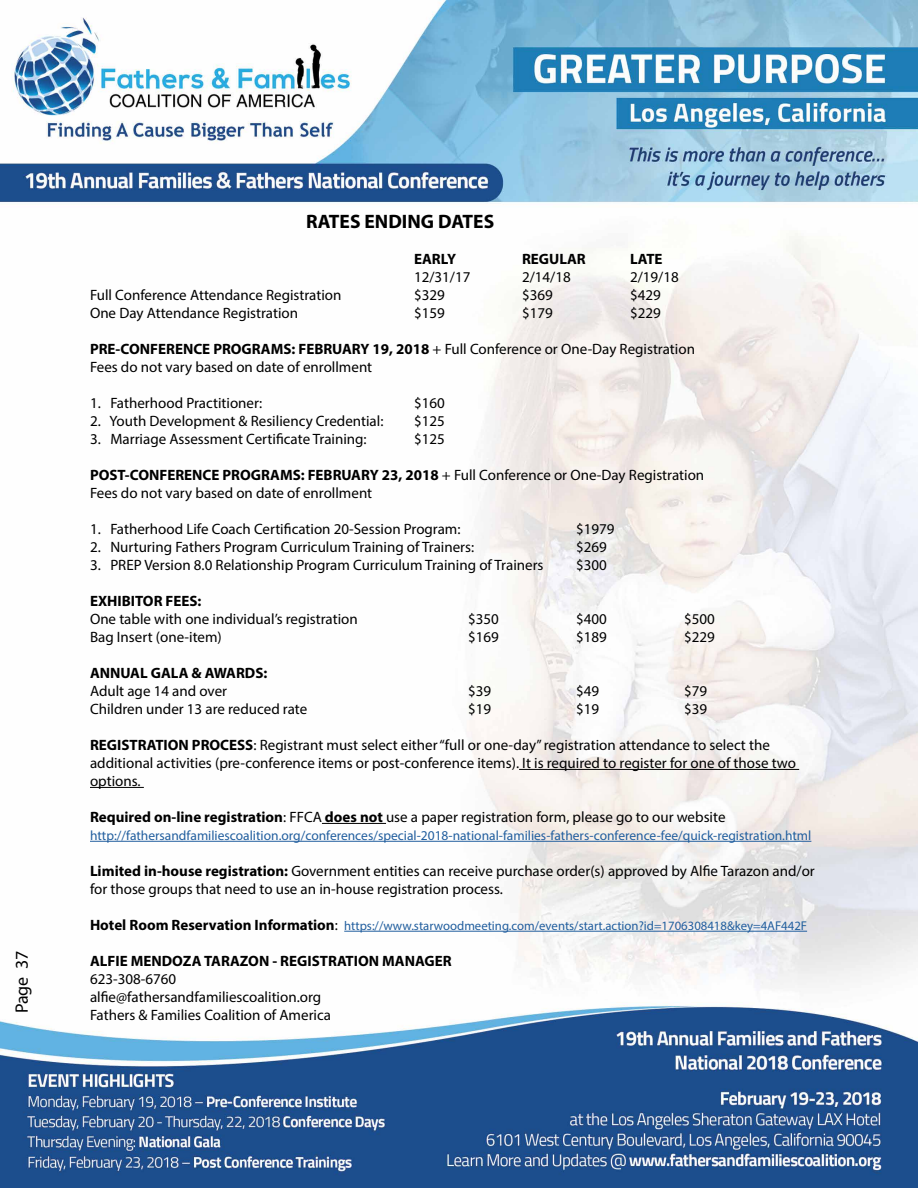
<style>
.page{position:relative;width:918px;height:1188px;background:#fff}
.page>*{position:absolute;margin:0;border:0;box-sizing:border-box;transform-origin:0 0}
.t1{font:700 19.5px "Myriad Pro";color:#000}
.t2{font:18px "Myriad Pro";color:#000}
.t3{font:15px/18px "Myriad Pro";color:#000}
.t4{font:700 15px "Myriad Pro";color:#000}
.t5{font:13.5px "Myriad Pro";color:#215e9e}
.t6{font:12.75px "Myriad Pro";color:#215e9e}
.s1{font-weight:700}
.s2{font-weight:700;font-size:15px;color:#000}
.s3{font-size:15px;color:#000}
</style>
<div class="page">
<img style="left:0;top:1px;width:917px;height:1187px">
<hr style="left:519px;top:769px;width:280px;height:1px;background:#000">
<hr style="left:90px;top:787px;width:54px;height:1px;background:#000">
<hr style="left:322px;top:823px;width:64px;height:1px;background:#000">
<hr style="left:90px;top:841px;width:721px;height:1px;background:#215e9e">
<hr style="left:344px;top:931px;width:463px;height:1px;background:#215e9e">
<p class="t2" style="left:11px;top:1013px;width:64px;rotate:-90deg">Page 37</p>
<h1 class="t1" style="left:306px;top:209px;width:190px">RATES ENDING DATES</h1>
<p class="t4" style="left:414px;top:249px;width:44px">EARLY</p>
<p class="t4" style="left:522px;top:249px;width:65px">REGULAR</p>
<p class="t4" style="left:630px;top:249px;width:34px">LATE</p>
<p class="t3" style="left:414px;top:268px;width:58px">12/31/17</p>
<p class="t3" style="left:522px;top:268px;width:50px">2/14/18</p>
<p class="t3" style="left:630px;top:268px;width:50px">2/19/18</p>
<p class="t3" style="left:90px;top:286px;width:253px">Full Conference Attendance Registration</p>
<p class="t3" style="left:414px;top:286px;width:32px">$329</p>
<p class="t3" style="left:522px;top:286px;width:32px">$369</p>
<p class="t3" style="left:630px;top:286px;width:32px">$429</p>
<p class="t3" style="left:90px;top:304px;width:210px">One Day Attendance Registration</p>
<p class="t3" style="left:414px;top:304px;width:32px">$159</p>
<p class="t3" style="left:522px;top:304px;width:32px">$179</p>
<p class="t3" style="left:630px;top:304px;width:32px">$229</p>
<p class="t3" style="left:90px;top:340px;width:607px"><span class="s1">PRE-CONFERENCE PROGRAMS: FEBRUARY 19, 2018</span> + Full Conference or One-Day Registration<br>Fees do not vary based on date of enrollment</p>
<p class="t3" style="left:90px;top:394px;width:174px">1. Fatherhood Practitioner:</p>
<p class="t3" style="left:414px;top:394px;width:32px">$160</p>
<p class="t3" style="left:90px;top:412px;width:295px">2. Youth Development &amp; Resiliency Credential:</p>
<p class="t3" style="left:414px;top:412px;width:32px">$125</p>
<p class="t3" style="left:90px;top:430px;width:278px">3. Marriage Assessment Certificate Training:</p>
<p class="t3" style="left:414px;top:430px;width:32px">$125</p>
<p class="t3" style="left:90px;top:466px;width:616px"><span class="s1">POST-CONFERENCE PROGRAMS: FEBRUARY 23, 2018</span> + Full Conference or One-Day Registration<br>Fees do not vary based on date of enrollment</p>
<p class="t3" style="left:90px;top:520px;width:372px">1. Fatherhood Life Coach Certification 20-Session Program:</p>
<p class="t3" style="left:576px;top:520px;width:40px">$1979</p>
<p class="t3" style="left:90px;top:538px;width:386px">2. Nurturing Fathers Program Curriculum Training of Trainers:</p>
<p class="t3" style="left:576px;top:538px;width:32px">$269</p>
<p class="t3" style="left:90px;top:556px;width:455px">3. PREP Version 8.0 Relationship Program Curriculum Training of Trainers</p>
<p class="t3" style="left:576px;top:556px;width:32px">$300</p>
<p class="t4" style="left:90px;top:591px;width:113px">EXHIBITOR FEES:</p>
<p class="t3" style="left:90px;top:610px;width:269px">One table with one individual’s registration</p>
<p class="t3" style="left:468px;top:610px;width:32px">$350</p>
<p class="t3" style="left:576px;top:610px;width:32px">$400</p>
<p class="t3" style="left:684px;top:610px;width:32px">$500</p>
<p class="t3" style="left:90px;top:628px;width:133px">Bag Insert (one-item)</p>
<p class="t3" style="left:468px;top:628px;width:32px">$169</p>
<p class="t3" style="left:576px;top:628px;width:32px">$189</p>
<p class="t3" style="left:684px;top:628px;width:32px">$229</p>
<p class="t4" style="left:90px;top:663px;width:179px">ANNUAL GALA &amp; AWARDS:</p>
<p class="t3" style="left:90px;top:682px;width:139px">Adult age 14 and over</p>
<p class="t3" style="left:468px;top:682px;width:25px">$39</p>
<p class="t3" style="left:576px;top:682px;width:25px">$49</p>
<p class="t3" style="left:684px;top:682px;width:25px">$79</p>
<p class="t3" style="left:90px;top:700px;width:219px">Children under 13 are reduced rate</p>
<p class="t3" style="left:468px;top:700px;width:25px">$19</p>
<p class="t3" style="left:576px;top:700px;width:25px">$19</p>
<p class="t3" style="left:684px;top:700px;width:25px">$39</p>
<p class="t3" style="left:90px;top:736px;width:708px"><span class="s1">REGISTRATION PROCESS</span>: Registrant must select either “full or one-day” registration attendance to select the additional activities (pre-conference items or post-conference items). It is required to register for one of those two options.</p>
<p class="t3" style="left:90px;top:808px;width:637px"><span class="s1">Required on-line registration</span>: FFCA <span class="s1">does not</span> use a paper registration form, please go to our website</p>
<p class="t5" style="left:90px;top:827px;width:723px">http://fathersandfamiliescoalition.org/conferences/special-2018-national-families-fathers-conference-fee/quick-registration.html</p>
<p class="t3" style="left:90px;top:862px;width:726px"><span class="s1">Limited in-house registration:</span> Government entities can receive purchase order(s) approved by Alfie Tarazon and/or for those groups that need to use an in-house registration process.</p>
<p class="t6" style="left:90px;top:918px;width:719px"><span class="s2">Hotel Room Reservation Information</span><span class="s3">:</span> https://www.starwoodmeeting.com/events/start.action?id=1706308418&amp;key=4AF442F</p>
<p class="t4" style="left:90px;top:951px;width:363px">ALFIE MENDOZA TARAZON - REGISTRATION MANAGER</p>
<p class="t3" style="left:90px;top:970px;width:243px">623-308-6760 alfie@fathersandfamiliescoalition.org<br>Fathers &amp; Families Coalition of America</p>
</div>
